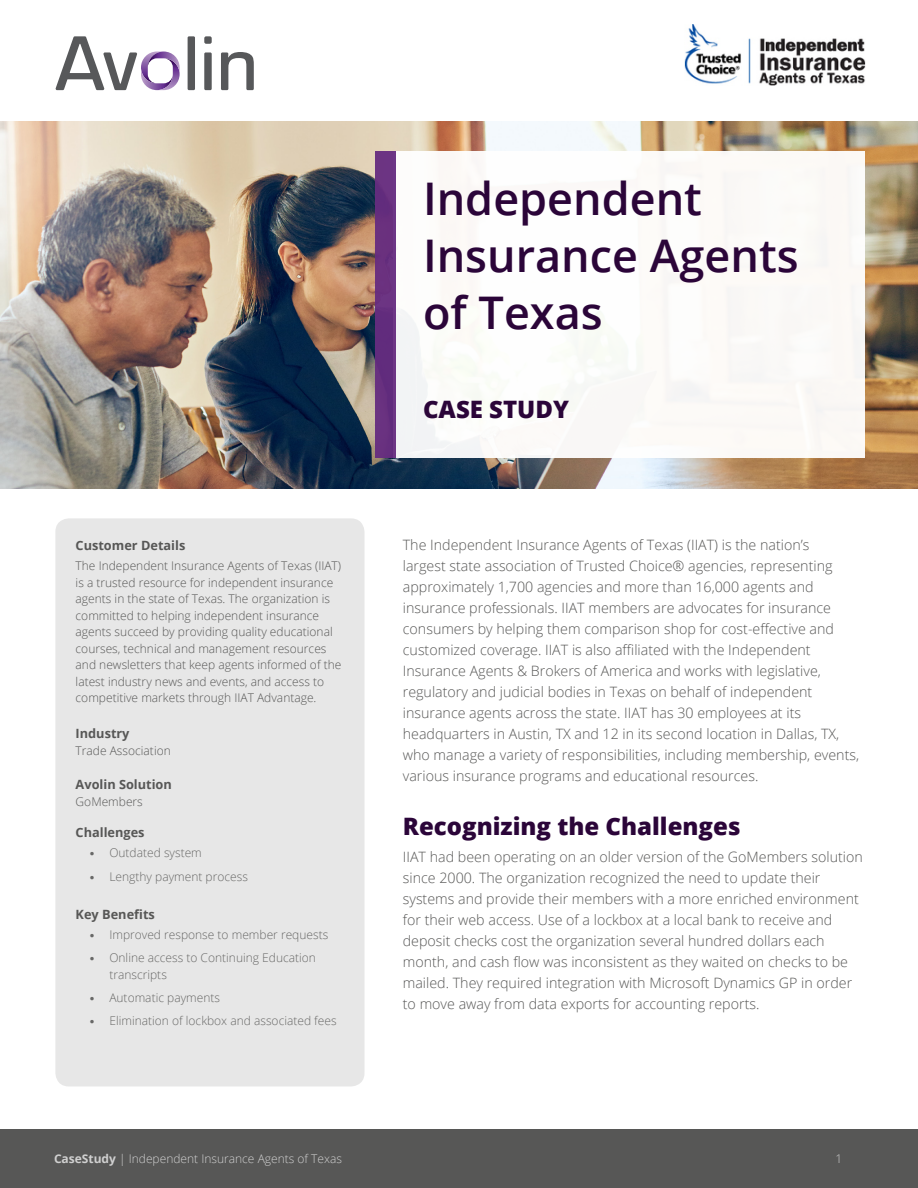
<style>
.page{position:relative;width:918px;height:1188px;background:#fff}
.page>*{position:absolute;margin:0;border:0;box-sizing:border-box;transform-origin:0 0}
.t1{font:600 45px/57px "Open Sans";color:#2b0539}
.Heading_1{font:800 24px "Open Sans";color:#2b0539}
.Body_Text{font:300 14.25px/21px "Open Sans";color:#575756}
.Sidebar_Headings{font:700 12.75px "Open Sans";color:#575756}
.Sidebar_Text{font:700 12.75px "Open Sans";color:#575756}
.Sidebar_Text-2{font:300 12px/16.5px "Open Sans";color:#575756}
.t2{font:300 12px/16.5px "Open Sans";color:#686867}
.t3{font:300 12px "Open Sans";color:#d0d0d0}
.s1{font-family:"Montserrat";font-weight:800}
.s2{font-weight:700}
</style>
<div class="page">
<img style="left:0;top:121px;width:918px;height:367px">
<div style="left:393px;top:152px;width:472px;height:306px;background:#fcfaf8"></div>
<div style="left:375px;top:152px;width:21px;height:306px;background:#662c80"></div>
<div style="left:0;top:1130px;width:918px;height:58px;background:#575756"></div>
<svg style="left:56px;top:36px;width:198px;height:54px"></svg>
<img style="left:684px;top:25px;width:181px;height:61px">
<div style="left:55px;top:518px;width:309px;height:568px;background:#e7e7e7;border-radius:14px"></div>
<p class="Sidebar_Headings" style="left:76px;top:536px;width:111px">Customer Details</p>
<p class="Sidebar_Text-2" style="left:76px;top:557px;width:267px">The Independent Insurance Agents of Texas (IIAT) is a trusted resource for independent insurance agents in the state of Texas. The organization is committed to helping independent insurance agents succeed by providing quality educational courses, technical and management resources and newsletters that keep agents informed of the latest industry news and events, and access to competitive markets through IIAT Advantage.</p>
<p class="Sidebar_Text" style="left:76px;top:725px;width:55px">Industry</p>
<p class="Sidebar_Text-2" style="left:76px;top:742px;width:97px">Trade Association</p>
<p class="Sidebar_Text" style="left:76px;top:776px;width:98px">Avolin Solution</p>
<p class="Sidebar_Text-2" style="left:76px;top:793px;width:69px">GoMembers</p>
<p class="Sidebar_Headings" style="left:76px;top:824px;width:70px">Challenges</p>
<p class="t2" style="left:90px;top:845px;width:114px"><span class="s1">•</span> Outdated system</p>
<p class="t2" style="left:90px;top:868px;width:160px"><span class="s1">•</span> Lengthy payment process</p>
<p class="Sidebar_Headings" style="left:76px;top:905px;width:81px">Key Benefits</p>
<p class="t2" style="left:90px;top:926px;width:240px"><span class="s1">•</span> Improved response to member requests</p>
<p class="t2" style="left:109px;top:950px;width:208px;text-indent:-20px"><span class="s1">•</span> Online access to Continuing Education transcripts</p>
<p class="t2" style="left:90px;top:989px;width:132px"><span class="s1">•</span> Automatic payments</p>
<p class="t2" style="left:90px;top:1013px;width:248px"><span class="s1">•</span> Elimination of lockbox and associated fees</p>
<p class="t3" style="left:54px;top:1151px;width:290px"><span class="s2">CaseStudy</span> | Independent Insurance Agents of Texas</p>
<h1 class="t1" style="left:423px;top:169px;width:377px">Independent<br>Insurance Agents of Texas</h1>
<h2 class="Heading_1" style="left:423px;top:391px;width:148px">CASE STUDY</h2>
<p class="Body_Text" style="left:403px;top:534px;width:458px">The Independent Insurance Agents of Texas (IIAT) is the nation’s<br>largest state association of Trusted Choice® agencies, representing approximately 1,700 agencies and more than 16,000 agents and insurance professionals. IIAT members are advocates for insurance consumers by helping them comparison shop for cost-effective and customized coverage. IIAT is also affiliated with the Independent Insurance Agents &amp; Brokers of America and works with legislative, regulatory and judicial bodies in Texas on behalf of independent insurance agents across the state. IIAT has 30 employees at its headquarters in Austin, TX and 12 in its second location in Dallas, TX, who manage a variety of responsibilities, including membership, events, various insurance programs and educational resources.</p>
<p class="Heading_1" style="left:403px;top:808px;width:339px">Recognizing the Challenges</p>
<p class="Body_Text" style="left:403px;top:846px;width:462px">IIAT had been operating on an older version of the GoMembers solution since 2000. The organization recognized the need to update their systems and provide their members with a more enriched environment for their web access. Use of a lockbox at a local bank to receive and deposit checks cost the organization several hundred dollars each month, and cash flow was inconsistent as they waited on checks to be mailed. They required integration with Microsoft Dynamics GP in order to move away from data exports for accounting reports.</p>
<p class="t3" style="left:836px;top:1151px;width:8px">1</p>
</div>
